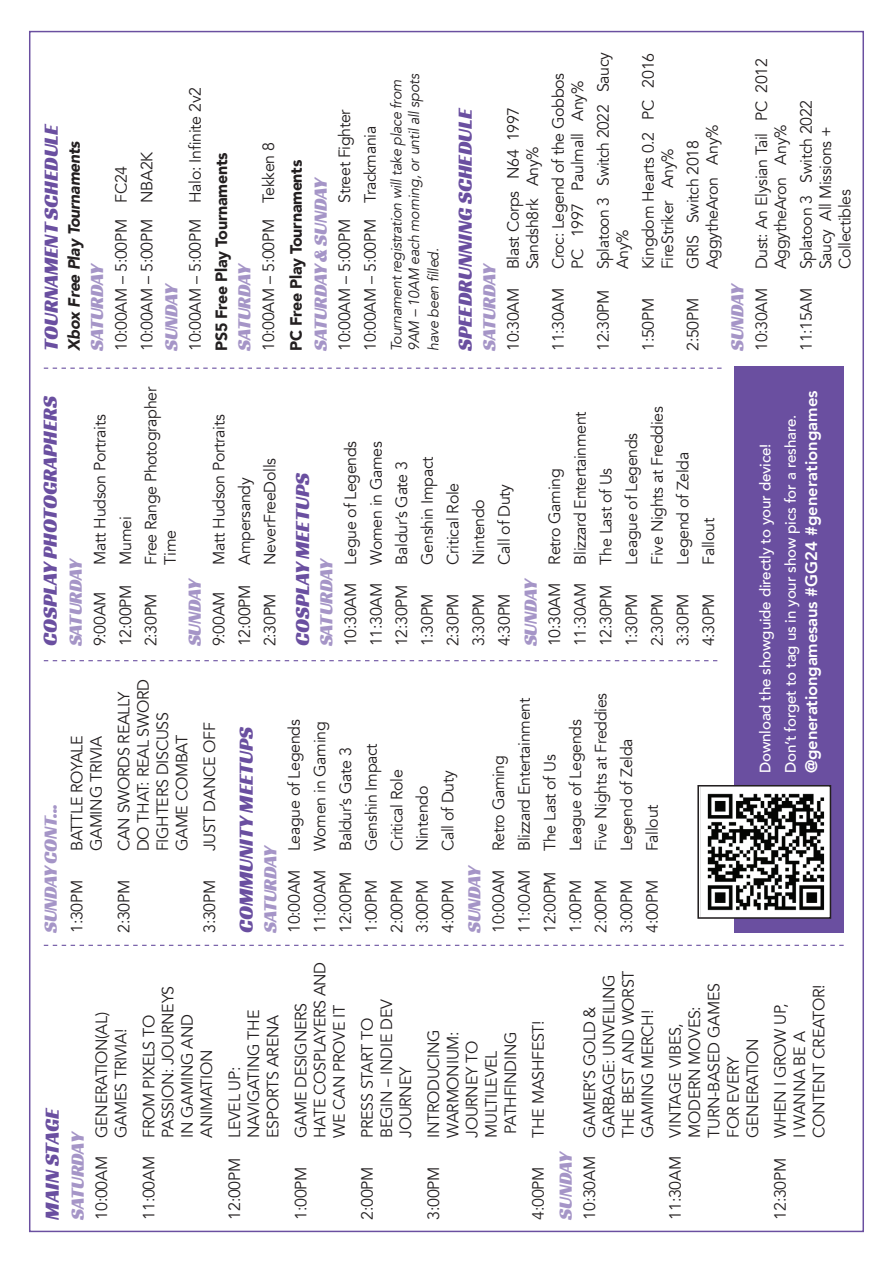
<style>
.page{position:relative;width:893px;height:1263px;background:#fff}
.page>*{position:absolute;margin:0;border:0;box-sizing:border-box;transform-origin:0 0}
.t1{font:20.85px "Racing Sans One";color:#6a4fa0}
.t2{font:19.35px "Racing Sans One";letter-spacing:-.03em;color:#a595c7}
.t3{font:800 16.65px "Avenir";letter-spacing:-.005em;color:#fff}
.t4{font:16.35px/19.4px "Avenir";letter-spacing:-.02em;color:#231f20}
.t5{font:900 16.35px "Avenir";letter-spacing:-.02em;color:#231f20}
.t6{font:italic 900 16.35px "Avenir";letter-spacing:-.025em;color:#231f20}
.t7{font:500 15.15px/25.5px "Avenir";letter-spacing:-.01em;color:#fff}
.t8{font:italic 14.85px/17.9px "Avenir";letter-spacing:-.02em;color:#231f20}
</style>
<div class="page">
<div style="left:734px;top:367px;width:110px;height:566px;background:#6a4fa0"></div>
<svg style="left:44px;top:368px;width:678px;height:1px"></svg>
<svg style="left:44px;top:660px;width:673px;height:1px"></svg>
<svg style="left:44px;top:945px;width:800px;height:1px"></svg>
<img style="left:700px;top:788px;width:128px;height:128px">
<div style="left:697px;top:785px;width:134px;height:134px;border:2px solid #231f20"></div>
<p class="t1" style="left:37px;top:351px;width:229px;rotate:-90deg">TOURNAMENT SCHEDULE</p>
<p class="t6" style="left:61px;top:351px;width:211px;rotate:-90deg">Xbox Free Play Tournaments</p>
<p class="t2" style="left:84px;top:351px;width:90px;rotate:-90deg">SATURDAY</p>
<p class="t4" style="left:109px;top:351px;width:201px;line-height:25.7px;rotate:-90deg">10:00AM – 5:00PM FC24<br>10:00AM – 5:00PM NBA2K</p>
<p class="t2" style="left:158px;top:351px;width:70px;rotate:-90deg">SUNDAY</p>
<p class="t4" style="left:186px;top:351px;width:265px;rotate:-90deg">10:00AM – 5:00PM Halo: Infinite 2v2</p>
<p class="t5" style="left:207px;top:351px;width:200px;rotate:-90deg">PS5 Free Play Tournaments</p>
<p class="t2" style="left:232px;top:351px;width:90px;rotate:-90deg">SATURDAY</p>
<p class="t4" style="left:259px;top:351px;width:210px;rotate:-90deg">10:00AM – 5:00PM Tekken 8</p>
<p class="t5" style="left:282px;top:351px;width:192px;rotate:-90deg">PC Free Play Tournaments</p>
<p class="t2" style="left:308px;top:351px;width:175px;rotate:-90deg">SATURDAY &amp; SUNDAY</p>
<p class="t4" style="left:332px;top:351px;width:243px;line-height:25.7px;rotate:-90deg">10:00AM – 5:00PM Street Fighter<br>10:00AM – 5:00PM Trackmania</p>
<p class="t8" style="left:388px;top:351px;width:278px;rotate:-90deg">Tournament registration will take place from<br>9AM – 10AM each morning, or until all spots</p>
<p class="t8" style="left:425px;top:351px;width:105px;rotate:-90deg">have been filled.</p>
<p class="t1" style="left:452px;top:351px;width:244px;rotate:-90deg">SPEEDRUNNING SCHEDULE</p>
<p class="t2" style="left:477px;top:351px;width:90px;rotate:-90deg">SATURDAY</p>
<p class="t4" style="left:504px;top:269px;width:164px;text-indent:-82px;rotate:-90deg">10:30AM Blast Corps N64 1997<br>Sandsh8rk Any%</p>
<p class="t4" style="left:549px;top:269px;width:198px;text-indent:-82px;rotate:-90deg">11:30AM Croc: Legend of the Gobbos<br>PC 1997 Paulmall Any%</p>
<p class="t4" style="left:594px;top:269px;width:219px;text-indent:-82px;rotate:-90deg">12:30PM Splatoon 3 Switch 2022 Saucy<br>Any%</p>
<p class="t4" style="left:639px;top:269px;width:218px;rotate:-90deg">Kingdom Hearts 0.2 PC 2016<br>FireStriker Any%</p>
<p class="t4" style="left:639px;top:351px;width:54px;rotate:-90deg">1:50PM</p>
<p class="t4" style="left:684px;top:269px;width:146px;rotate:-90deg">GRIS Switch 2018<br>AggytheAron Any%</p>
<p class="t4" style="left:684px;top:351px;width:54px;rotate:-90deg">2:50PM</p>
<p class="t2" style="left:725px;top:351px;width:70px;rotate:-90deg">SUNDAY</p>
<p class="t4" style="left:752px;top:269px;width:213px;text-indent:-82px;rotate:-90deg">10:30AM Dust: An Elysian Tail PC 2012<br>AggytheAron Any%</p>
<p class="t4" style="left:797px;top:269px;width:171px;text-indent:-82px;rotate:-90deg">11:15AM Splatoon 3 Switch 2022<br>Saucy All Missions +<br>Collectibles</p>
<p class="t1" style="left:37px;top:646px;width:252px;rotate:-90deg">COSPLAY PHOTOGRAPHERS</p>
<p class="t2" style="left:63px;top:646px;width:90px;rotate:-90deg">SATURDAY</p>
<p class="t4" style="left:142px;top:565px;width:179px;rotate:-90deg">Free Range Photographer<br>Time</p>
<p class="t4" style="left:87px;top:646px;width:233px;line-height:25.7px;text-indent:82px;rotate:-90deg">Matt Hudson Portraits<br>12:00PM Mumei<br>2:30PM</p>
<p class="t4" style="left:90px;top:646px;width:56px;rotate:-90deg">9:00AM</p>
<p class="t2" style="left:182px;top:646px;width:70px;rotate:-90deg">SUNDAY</p>
<p class="t4" style="left:206px;top:646px;width:233px;line-height:25.7px;text-indent:82px;rotate:-90deg">Matt Hudson Portraits<br>12:00PM Ampersandy<br>2:30PM</p>
<p class="t4" style="left:261px;top:565px;width:108px;rotate:-90deg">NeverFreeDolls</p>
<p class="t4" style="left:209px;top:646px;width:56px;rotate:-90deg">9:00AM</p>
<p class="t1" style="left:289px;top:646px;width:175px;rotate:-90deg">COSPLAY MEETUPS</p>
<p class="t2" style="left:314px;top:646px;width:90px;rotate:-90deg">SATURDAY</p>
<p class="t4" style="left:338px;top:646px;width:207px;line-height:25.7px;rotate:-90deg">10:30AM Legue of Legends<br>11:30AM Women in Games<br>12:30PM Baldur’s Gate 3<br>1:30PM</p>
<p class="t4" style="left:418px;top:565px;width:109px;rotate:-90deg">Genshin Impact</p>
<p class="t4" style="left:443px;top:565px;width:83px;rotate:-90deg">Critical Role</p>
<p class="t4" style="left:443px;top:646px;width:54px;rotate:-90deg">2:30PM</p>
<p class="t4" style="left:469px;top:565px;width:67px;rotate:-90deg">Nintendo</p>
<p class="t4" style="left:469px;top:646px;width:54px;rotate:-90deg">3:30PM</p>
<p class="t4" style="left:495px;top:565px;width:82px;rotate:-90deg">Call of Duty</p>
<p class="t4" style="left:495px;top:646px;width:54px;rotate:-90deg">4:30PM</p>
<p class="t2" style="left:518px;top:646px;width:70px;rotate:-90deg">SUNDAY</p>
<p class="t4" style="left:542px;top:646px;width:236px;line-height:25.7px;rotate:-90deg">10:30AM Retro Gaming<br>11:30AM Blizzard Entertainment<br>12:30PM The Last of Us<br>1:30PM</p>
<p class="t4" style="left:622px;top:565px;width:133px;rotate:-90deg">League of Legends</p>
<p class="t4" style="left:648px;top:565px;width:160px;rotate:-90deg">Five Nights at Freddies</p>
<p class="t4" style="left:673px;top:565px;width:114px;rotate:-90deg">Legend of Zelda</p>
<p class="t4" style="left:648px;top:646px;width:54px;rotate:-90deg">2:30PM</p>
<p class="t4" style="left:673px;top:646px;width:54px;rotate:-90deg">3:30PM</p>
<p class="t4" style="left:699px;top:565px;width:48px;rotate:-90deg">Fallout</p>
<p class="t4" style="left:699px;top:646px;width:54px;rotate:-90deg">4:30PM</p>
<p class="t2" style="left:38px;top:933px;width:131px;rotate:-90deg">SUNDAY CONT...</p>
<p class="t4" style="left:68px;top:851px;width:117px;rotate:-90deg">BATTLE ROYALE<br>GAMING TRIVIA</p>
<p class="t4" style="left:68px;top:933px;width:54px;rotate:-90deg">1:30PM</p>
<p class="t4" style="left:115px;top:851px;width:173px;rotate:-90deg">CAN SWORDS REALLY<br>DO THAT: REAL SWORD<br>FIGHTERS DISCUSS<br>GAME COMBAT</p>
<p class="t4" style="left:115px;top:933px;width:54px;rotate:-90deg">2:30PM</p>
<p class="t4" style="left:200px;top:851px;width:130px;rotate:-90deg">JUST DANCE OFF</p>
<p class="t1" style="left:233px;top:933px;width:208px;rotate:-90deg">COMMUNITY MEETUPS</p>
<p class="t4" style="left:200px;top:933px;width:54px;rotate:-90deg">3:30PM</p>
<p class="t2" style="left:257px;top:933px;width:90px;rotate:-90deg">SATURDAY</p>
<p class="t4" style="left:282px;top:933px;width:215px;line-height:25.7px;rotate:-90deg">10:00AM League of Legends<br>11:00AM Women in Gaming<br>12:00PM Baldur’s Gate 3<br>1:00PM</p>
<p class="t4" style="left:362px;top:851px;width:109px;rotate:-90deg">Genshin Impact</p>
<p class="t4" style="left:387px;top:851px;width:83px;rotate:-90deg">Critical Role</p>
<p class="t4" style="left:387px;top:933px;width:54px;rotate:-90deg">2:00PM</p>
<p class="t4" style="left:413px;top:851px;width:67px;rotate:-90deg">Nintendo</p>
<p class="t4" style="left:413px;top:933px;width:54px;rotate:-90deg">3:00PM</p>
<p class="t4" style="left:439px;top:851px;width:82px;rotate:-90deg">Call of Duty</p>
<p class="t4" style="left:439px;top:933px;width:54px;rotate:-90deg">4:00PM</p>
<p class="t2" style="left:462px;top:933px;width:70px;rotate:-90deg">SUNDAY</p>
<p class="t4" style="left:486px;top:933px;width:236px;line-height:25.7px;rotate:-90deg">10:00AM Retro Gaming<br>11:00AM Blizzard Entertainment<br>12:00PM The Last of Us<br>1:00PM</p>
<p class="t4" style="left:566px;top:851px;width:133px;rotate:-90deg">League of Legends</p>
<p class="t4" style="left:592px;top:851px;width:160px;rotate:-90deg">Five Nights at Freddies</p>
<p class="t4" style="left:617px;top:851px;width:114px;rotate:-90deg">Legend of Zelda</p>
<p class="t4" style="left:592px;top:933px;width:54px;rotate:-90deg">2:00PM</p>
<p class="t4" style="left:617px;top:933px;width:54px;rotate:-90deg">3:00PM</p>
<p class="t4" style="left:643px;top:851px;width:48px;rotate:-90deg">Fallout</p>
<p class="t4" style="left:643px;top:933px;width:54px;rotate:-90deg">4:00PM</p>
<p class="t3" style="left:798px;top:773px;width:384px;rotate:-90deg">@generationgamesaus #GG24 #generationgames</p>
<p class="t7" style="left:751px;top:773px;width:360px;rotate:-90deg">Download the showguide directly to your device!<br>Don’t forget to tag us in your show pics for a reshare.</p>
<p class="t1" style="left:39px;top:1219px;width:113px;rotate:-90deg">MAIN STAGE</p>
<p class="t2" style="left:65px;top:1219px;width:90px;rotate:-90deg">SATURDAY</p>
<p class="t4" style="left:92px;top:1138px;width:127px;text-indent:-82px;rotate:-90deg">10:00AM GENERATION(AL)<br>GAMES TRIVIA!</p>
<p class="t4" style="left:139px;top:1138px;width:154px;text-indent:-82px;rotate:-90deg">11:00AM FROM PIXELS TO<br>PASSION: JOURNEYS<br>IN GAMING AND<br>ANIMATION</p>
<p class="t4" style="left:225px;top:1138px;width:129px;text-indent:-82px;rotate:-90deg">12:00PM LEVEL UP:<br>NAVIGATING THE<br>ESPORTS ARENA</p>
<p class="t4" style="left:291px;top:1138px;width:178px;rotate:-90deg">GAME DESIGNERS<br>HATE COSPLAYERS AND<br>WE CAN PROVE IT</p>
<p class="t4" style="left:291px;top:1219px;width:54px;rotate:-90deg">1:00PM</p>
<p class="t4" style="left:358px;top:1138px;width:140px;rotate:-90deg">PRESS START TO<br>BEGIN – INDIE DEV<br>JOURNEY</p>
<p class="t4" style="left:358px;top:1219px;width:54px;rotate:-90deg">2:00PM</p>
<p class="t4" style="left:424px;top:1138px;width:110px;rotate:-90deg">INTRODUCING<br>WARMONIUM:<br>JOURNEY TO<br>MULTILEVEL<br>PATHFINDING</p>
<p class="t4" style="left:424px;top:1219px;width:54px;rotate:-90deg">3:00PM</p>
<p class="t4" style="left:529px;top:1138px;width:119px;rotate:-90deg">THE MASHFEST!</p>
<p class="t4" style="left:529px;top:1219px;width:54px;rotate:-90deg">4:00PM</p>
<p class="t2" style="left:553px;top:1219px;width:70px;rotate:-90deg">SUNDAY</p>
<p class="t4" style="left:580px;top:1138px;width:169px;text-indent:-82px;rotate:-90deg">10:30AM GAMER’S GOLD &amp;<br>GARBAGE: UNVEILING<br>THE BEST AND WORST<br>GAMING MERCH!</p>
<p class="t4" style="left:666px;top:1138px;width:156px;text-indent:-82px;rotate:-90deg">11:30AM VINTAGE VIBES,<br>MODERN MOVES:<br>TURN-BASED GAMES<br>FOR EVERY<br>GENERATION</p>
<p class="t4" style="left:771px;top:1138px;width:155px;text-indent:-82px;rotate:-90deg">12:30PM WHEN I GROW UP,<br>I WANNA BE A<br>CONTENT CREATOR!</p>
</div>
